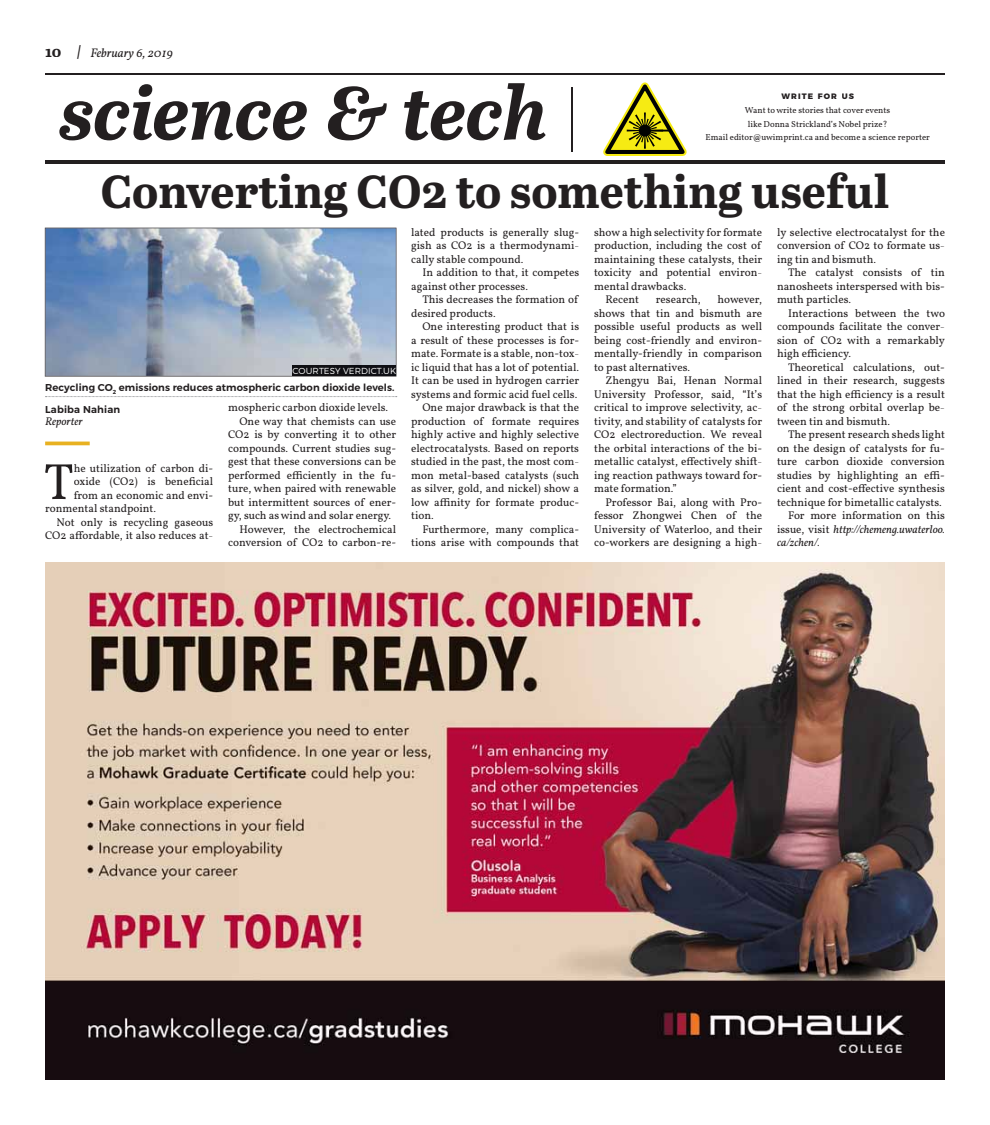
<style>
.page{position:relative;width:990px;height:1125px;background:#fff}
.page>*{position:absolute;margin:0;border:0;box-sizing:border-box;transform-origin:0 0}
.t1{font:italic 700 75px "Abril Text";letter-spacing:-.005em;color:#231f20}
.t2{font:51px "Vollkorn";color:#231f20}
.t3{font:700 46.25px "Abril Text";color:#231f20}
.t4{font:italic 12.5px "Vollkorn";color:#231f20}
.t5{font:11.25px "Vollkorn";color:#231f20}
.t6{font:italic 11.25px "Vollkorn";color:#231f20}
.t7{font:600 10px "Montserrat";letter-spacing:.01em;color:#231f20}
.t8{font:8.75px/13.8px "Vollkorn";color:#231f20;text-align:center}
.t9{font:300 8.75px "Montserrat";letter-spacing:.01em;color:#fff}
.t10{font:800 7.88px "Montserrat";letter-spacing:.145em;color:#231f20}
.s1{font-family:"Abril Text";font-weight:700;font-style:normal;font-size:15px}
.s2{font-family:"Abril Text";font-weight:700;font-size:15px}
.s3{font-style:normal}
</style>
<div class="page">
<hr style="left:45px;top:74px;width:900px;height:1px;background:#231f20">
<hr style="left:571px;top:87px;width:1px;height:65px;background:#231f20">
<hr style="left:45px;top:160px;width:900px;height:4px;background:#231f20">
<svg style="left:603px;top:82px;width:84px;height:74px"></svg>
<svg style="left:45px;top:228px;width:351px;height:149px;background:#91a5bf"></svg>
<img style="left:293px;top:366px;width:103px;height:10px">
<svg style="left:45px;top:396px;width:352px;height:1px"></svg>
<hr style="left:45px;top:442px;width:45px;height:3px;background:#e8b121">
<img style="left:45px;top:562px;width:900px;height:518px">
<p class="t4" style="left:45px;top:48px;width:129px"><span class="s1">10</span> <span class="s2">|</span> February 6, 2019</p>
<p class="t1" style="left:59px;top:59px;width:490px">science &amp; tech</p>
<p class="t10" style="left:781px;top:92px;width:74px">WRITE FOR US</p>
<p class="t8" style="left:706px;top:104px;width:226px">Want towrite stories that cover events<br>like Donna Strickland’s Nobel prize?<br>Email editor@uwimprint.ca and become a science reporter</p>
<p class="t3" style="left:101px;top:165px;width:790px">Converting CO2 to something useful</p>
<p class="t9" style="left:293px;top:366px;width:105px">COURTESY VERDICT.UK</p>
<p class="t7" style="left:45px;top:382px;width:351px">Recycling CO<sub>2</sub> emissions reduces atmospheric carbon dioxide levels.</p>
<p class="t7" style="left:45px;top:405px;width:77px">Labiba Nahian</p>
<p class="t6" style="left:45px;top:417px;width:39px">Reporter</p>
<p class="t5" style="left:228px;top:403px;width:162px">mospheric carbon dioxide levels.</p>
<p class="t5" style="left:239px;top:417px;width:158px">One way that chemists can use</p>
<p class="t5" style="left:228px;top:430px;width:169px">CO2 is by converting it to other</p>
<p class="t5" style="left:228px;top:444px;width:170px">compounds. Current studies sug-</p>
<p class="t5" style="left:228px;top:457px;width:169px">gest that these conversions can be</p>
<p class="t5" style="left:228px;top:471px;width:170px">performed efficiently in the fu-</p>
<p class="t5" style="left:228px;top:484px;width:170px">ture, when paired with renewable</p>
<p class="t5" style="left:228px;top:498px;width:170px">but intermittent sources of ener-</p>
<p class="t5" style="left:228px;top:511px;width:165px">gy, such as wind and solar energy.</p>
<p class="t5" style="left:239px;top:525px;width:158px">However, the electrochemical</p>
<p class="t5" style="left:228px;top:538px;width:169px">conversion of CO2 to carbon-re-</p>
<p class="t2" style="left:44px;top:462px;width:31px">T</p>
<p class="t5" style="left:74px;top:464px;width:141px">he utilization of carbon di-</p>
<p class="t5" style="left:74px;top:477px;width:141px">oxide (CO2) is beneficial</p>
<p class="t5" style="left:74px;top:491px;width:141px">from an economic and envi-</p>
<p class="t5" style="left:45px;top:504px;width:113px">ronmental standpoint.</p>
<p class="t5" style="left:56px;top:518px;width:158px">Not only is recycling gaseous</p>
<p class="t5" style="left:45px;top:531px;width:169px">CO2 affordable, it also reduces at-</p>
<p class="t5" style="left:411px;top:228px;width:169px">lated products is generally slug-</p>
<p class="t5" style="left:411px;top:241px;width:169px">gish as CO2 is a thermodynami-</p>
<p class="t5" style="left:411px;top:255px;width:114px">cally stable compound.</p>
<p class="t5" style="left:422px;top:268px;width:158px">In addition to that, it competes</p>
<p class="t5" style="left:411px;top:282px;width:118px">against other processes.</p>
<p class="t5" style="left:422px;top:295px;width:157px">This decreases the formation of</p>
<p class="t5" style="left:411px;top:309px;width:86px">desired products.</p>
<p class="t5" style="left:422px;top:322px;width:158px">One interesting product that is</p>
<p class="t5" style="left:411px;top:336px;width:170px">a result of these processes is for-</p>
<p class="t5" style="left:411px;top:349px;width:169px">mate. Formate is a stable, non-tox-</p>
<p class="t5" style="left:411px;top:363px;width:169px">ic liquid that has a lot of potential.</p>
<p class="t5" style="left:411px;top:376px;width:169px">It can be used in hydrogen carrier</p>
<p class="t5" style="left:411px;top:390px;width:168px">systems and formic acid fuel cells.</p>
<p class="t5" style="left:422px;top:403px;width:158px">One major drawback is that the</p>
<p class="t5" style="left:411px;top:417px;width:170px">production of formate requires</p>
<p class="t5" style="left:411px;top:430px;width:169px">highly active and highly selective</p>
<p class="t5" style="left:411px;top:444px;width:169px">electrocatalysts. Based on reports</p>
<p class="t5" style="left:411px;top:457px;width:170px">studied in the past, the most com-</p>
<p class="t5" style="left:411px;top:471px;width:169px">mon metal-based catalysts (such</p>
<p class="t5" style="left:411px;top:484px;width:169px">as silver, gold, and nickel) show a</p>
<p class="t5" style="left:411px;top:498px;width:170px">low affinity for formate produc-</p>
<p class="t5" style="left:411px;top:511px;width:24px">tion.</p>
<p class="t5" style="left:422px;top:525px;width:158px">Furthermore, many complica-</p>
<p class="t5" style="left:411px;top:538px;width:169px">tions arise with compounds that</p>
<p class="t5" style="left:594px;top:228px;width:169px">show a high selectivity for formate</p>
<p class="t5" style="left:594px;top:241px;width:168px">production, including the cost of</p>
<p class="t5" style="left:594px;top:255px;width:170px">maintaining these catalysts, their</p>
<p class="t5" style="left:594px;top:268px;width:170px">toxicity and potential environ-</p>
<p class="t5" style="left:594px;top:282px;width:94px">mental drawbacks.</p>
<p class="t5" style="left:605px;top:295px;width:35px">Recent</p>
<p class="t5" style="left:656px;top:295px;width:46px">research,</p>
<p class="t5" style="left:717px;top:295px;width:46px">however,</p>
<p class="t5" style="left:594px;top:309px;width:170px">shows that tin and bismuth are</p>
<p class="t5" style="left:594px;top:322px;width:169px">possible useful products as well</p>
<p class="t5" style="left:594px;top:336px;width:170px">being cost-friendly and environ-</p>
<p class="t5" style="left:594px;top:349px;width:169px">mentally-friendly in comparison</p>
<p class="t5" style="left:594px;top:363px;width:98px">to past alternatives.</p>
<p class="t5" style="left:605px;top:376px;width:158px">Zhengyu Bai, Henan Normal</p>
<p class="t5" style="left:594px;top:390px;width:169px">University Professor, said, “It’s</p>
<p class="t5" style="left:594px;top:403px;width:170px">critical to improve selectivity, ac-</p>
<p class="t5" style="left:594px;top:417px;width:169px">tivity, and stability of catalysts for</p>
<p class="t5" style="left:594px;top:430px;width:169px">CO2 electroreduction. We reveal</p>
<p class="t5" style="left:594px;top:444px;width:170px">the orbital interactions of the bi-</p>
<p class="t5" style="left:594px;top:457px;width:169px">metallic catalyst, effectively shift-</p>
<p class="t5" style="left:594px;top:471px;width:170px">ing reaction pathways toward for-</p>
<p class="t5" style="left:594px;top:484px;width:84px">mate formation.”</p>
<p class="t5" style="left:605px;top:498px;width:158px">Professor Bai, along with Pro-</p>
<p class="t5" style="left:594px;top:511px;width:169px">fessor Zhongwei Chen of the</p>
<p class="t5" style="left:594px;top:525px;width:170px">University of Waterloo, and their</p>
<p class="t5" style="left:594px;top:538px;width:170px">co-workers are designing a high-</p>
<p class="t5" style="left:777px;top:228px;width:169px">ly selective electrocatalyst for the</p>
<p class="t5" style="left:777px;top:241px;width:170px">conversion of CO2 to formate us-</p>
<p class="t5" style="left:777px;top:255px;width:101px">ing tin and bismuth.</p>
<p class="t5" style="left:788px;top:268px;width:158px">The catalyst consists of tin</p>
<p class="t5" style="left:777px;top:282px;width:169px">nanosheets interspersed with bis-</p>
<p class="t5" style="left:777px;top:295px;width:76px">muth particles.</p>
<p class="t5" style="left:788px;top:309px;width:158px">Interactions between the two</p>
<p class="t5" style="left:777px;top:322px;width:170px">compounds facilitate the conver-</p>
<p class="t5" style="left:777px;top:336px;width:169px">sion of CO2 with a remarkably</p>
<p class="t5" style="left:777px;top:349px;width:76px">high efficiency.</p>
<p class="t5" style="left:788px;top:363px;width:158px">Theoretical calculations, out-</p>
<p class="t5" style="left:777px;top:376px;width:170px">lined in their research, suggests</p>
<p class="t5" style="left:777px;top:390px;width:169px">that the high efficiency is a result</p>
<p class="t5" style="left:777px;top:403px;width:169px">of the strong orbital overlap be-</p>
<p class="t5" style="left:777px;top:417px;width:115px">tween tin and bismuth.</p>
<p class="t5" style="left:788px;top:430px;width:158px">The present research sheds light</p>
<p class="t5" style="left:777px;top:444px;width:169px">on the design of catalysts for fu-</p>
<p class="t5" style="left:777px;top:457px;width:169px">ture carbon dioxide conversion</p>
<p class="t5" style="left:777px;top:471px;width:169px">studies by highlighting an effi-</p>
<p class="t5" style="left:777px;top:484px;width:169px">cient and cost-effective synthesis</p>
<p class="t5" style="left:777px;top:498px;width:166px">technique for bimetallic catalysts.</p>
<p class="t5" style="left:788px;top:511px;width:158px">For more information on this</p>
<p class="t6" style="left:777px;top:525px;width:170px"><span class="s3">issue, visit</span> http://chemeng.uwaterloo.</p>
<p class="t6" style="left:777px;top:539px;width:44px">ca/zchen/.</p>
</div>
